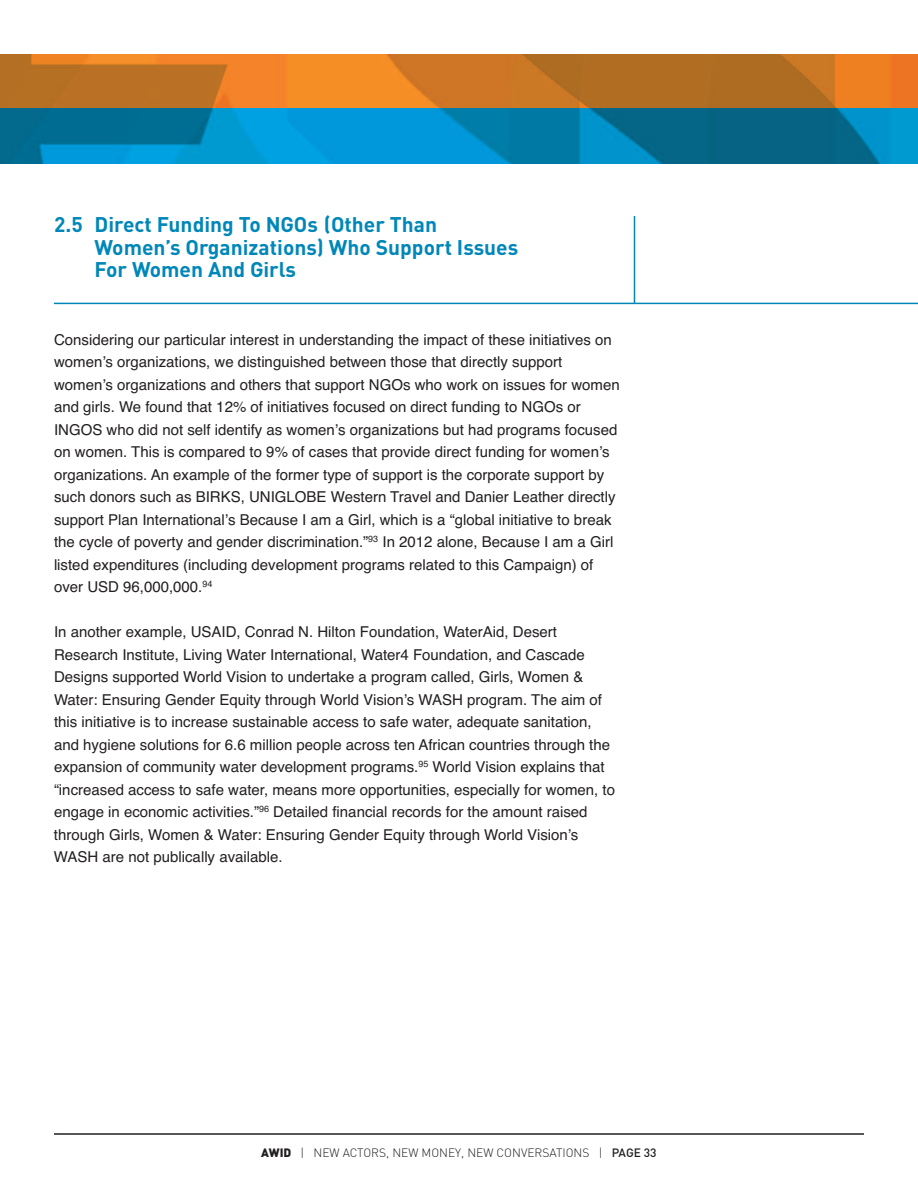
<style>
.page{position:relative;width:918px;height:1188px;background:#fff}
.page>*{position:absolute;margin:0;border:0;box-sizing:border-box;transform-origin:0 0}
.t1{font:700 21px/22.5px "DIN Pro";color:#0087b8}
.t2{font:15px/22.5px "Helvetica";color:#231f20}
.t3{font:300 12px "DIN Pro";color:#231f20}
.s1{font-weight:900}
.s2{font-weight:500}
</style>
<div class="page">
<hr style="left:54px;top:1133px;width:810px;height:2px;background:#231f20">
<img style="left:1px;top:54px;width:917px;height:55px">
<svg style="left:1px;top:109px;width:917px;height:55px;background:#0181b1"></svg>
<hr style="left:54px;top:303px;width:864px;height:1px;background:#0087b8">
<hr style="left:634px;top:216px;width:1px;height:87px;background:#0087b8">
<h1 class="t1" style="left:94px;top:215px;width:425px;text-indent:-40px">2.5 Direct Funding To NGOs (Other Than<br>Women’s Organizations) Who Support Issues<br>For Women And Girls</h1>
<p class="t2" style="left:54px;top:328px;width:567px">Considering our particular interest in understanding the impact of these initiatives on women’s organizations, we distinguished between those that directly support women’s organizations and others that support NGOs who work on issues for women and girls. We found that 12% of initiatives focused on direct funding to NGOs or INGOS who did not self identify as women’s organizations but had programs focused on women. This is compared to 9% of cases that provide direct funding for women’s organizations. An example of the former type of support is the corporate support by such donors such as BIRKS, UNIGLOBE Western Travel and Danier Leather directly support Plan International’s Because I am a Girl, which is a “global initiative to break the cycle of poverty and gender discrimination.”<sup>93</sup> In 2012 alone, Because I am a Girl listed expenditures (including development programs related to this Campaign) of over USD 96,000,000.<sup>94</sup></p>
<p class="t2" style="left:54px;top:621px;width:563px">In another example, USAID, Conrad N. Hilton Foundation, WaterAid, Desert Research Institute, Living Water International, Water4 Foundation, and Cascade Designs supported World Vision to undertake a program called, Girls, Women &amp; Water: Ensuring Gender Equity through World Vision’s WASH program. The aim of this initiative is to increase sustainable access to safe water, adequate sanitation, and hygiene solutions for 6.6 million people across ten African countries through the expansion of community water development programs.<sup>95</sup> World Vision explains that “increased access to safe water, means more opportunities, especially for women, to engage in economic activities.”<sup>96</sup> Detailed financial records for the amount raised through Girls, Women &amp; Water: Ensuring Gender Equity through World Vision’s WASH are not publically available.</p>
<p class="t3" style="left:261px;top:1148px;width:397px"><span class="s1">AWID</span> | NEW ACTORS, NEW MONEY, NEW CONVERSATIONS | <span class="s2">PAGE 33</span></p>
</div>
